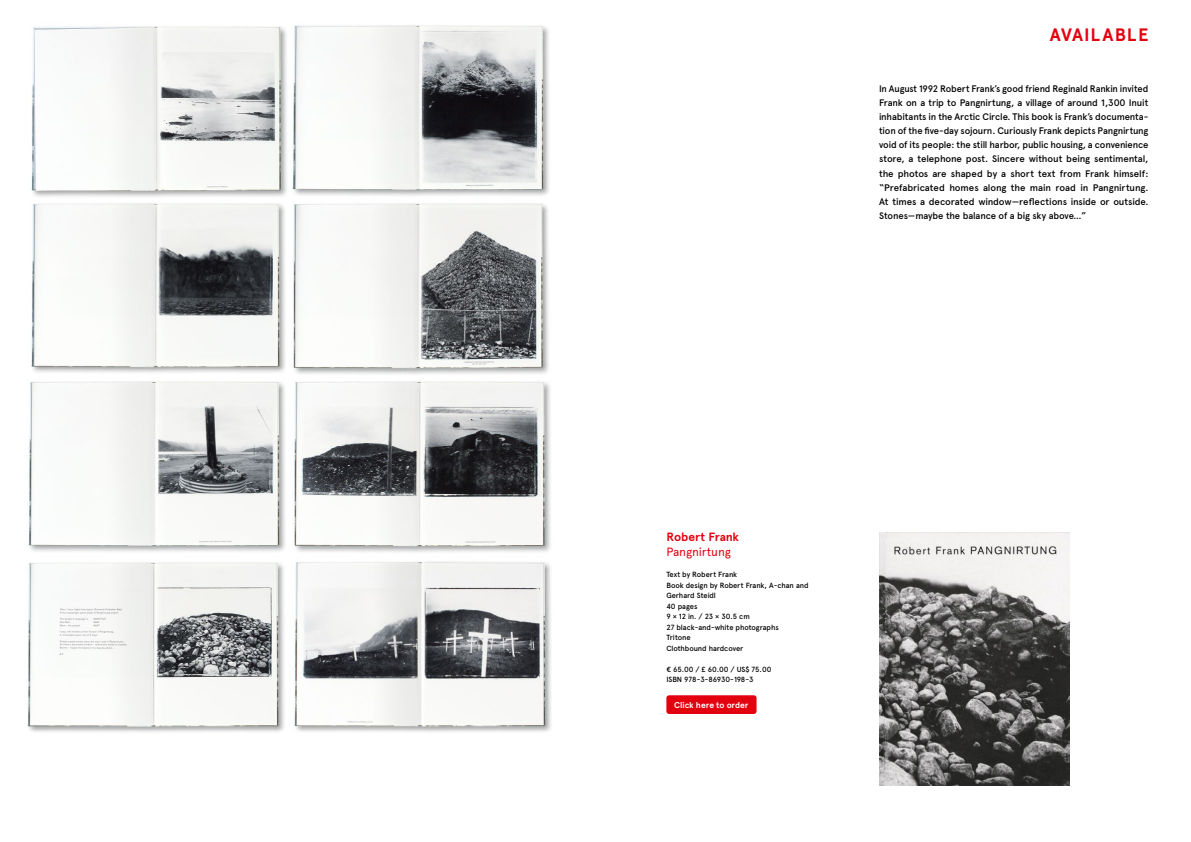
<style>
.page{position:relative;width:1191px;height:842px;background:#fff}
.page>*{position:absolute;margin:0;border:0;box-sizing:border-box;transform-origin:0 0}
.t1{font:700 18px "Apercu Pro";letter-spacing:.06em;color:#e3000f}
.t2{font:700 12px "Apercu Pro";letter-spacing:-.005em;color:#e3000f}
.t3{font:12px "Apercu Pro";letter-spacing:-.015em;color:#e3000f}
.t4{font:500 9.5px/14px "Apercu Pro";letter-spacing:-.015em;color:#000;text-align:justify}
.t5{font:700 8.5px "Apercu Pro";letter-spacing:-.005em;color:#fff}
.t6{font:500 7.5px/10.5px "Apercu Pro";letter-spacing:-.01em;color:#000}
</style>
<div class="page">
<img style="left:879px;top:533px;width:190px;height:252px">
<img style="left:27px;top:25px;width:524px;height:707px">
<div style="left:666px;top:695px;width:90px;height:19px;background:#e3000f;border-radius:3px"></div>
<h1 class="t1" style="left:1049px;top:21px;width:100px">AVAILABLE</h1>
<p class="t4" style="left:879px;top:81px;width:271px">In August 1992 Robert Frank’s good friend Reginald Rankin invited Frank on a trip to Pangnirtung, a village of around 1,300 Inuit inhabitants in the Arctic Circle. This book is Frank’s documenta&shy;tion of the five-day sojourn. Curiously Frank depicts Pangnirtung void of its people: the still harbor, public housing, a convenience store, a telephone post. Sincere without being sentimental, the photos are shaped by a short text from Frank himself: “Prefabricated homes along the main road in Pangnirtung.<br>At times a decorated window—reflections inside or outside.<br>Stones—maybe the balance of a big sky above…”</p>
<p class="t2" style="left:666px;top:528px;width:74px">Robert Frank</p>
<p class="t3" style="left:666px;top:543px;width:66px">Pangnirtung</p>
<p class="t6" style="left:666px;top:569px;width:144px">Text by Robert Frank<br>Book design by Robert Frank, A-chan and<br>Gerhard Steidl<br>40 pages<br>9 × 12 in. / 23 × 30.5 cm<br>27 black-and-white photographs<br>Tritone<br>Clothbound hardcover</p>
<p class="t6" style="left:666px;top:663px;width:106px">€ 65.00 / £ 60.00 / US$ 75.00<br>ISBN 978-3-86930-198-3-----</p>
<p class="t5" style="left:674px;top:698px;width:76px">Click here to order</p>
</div>
